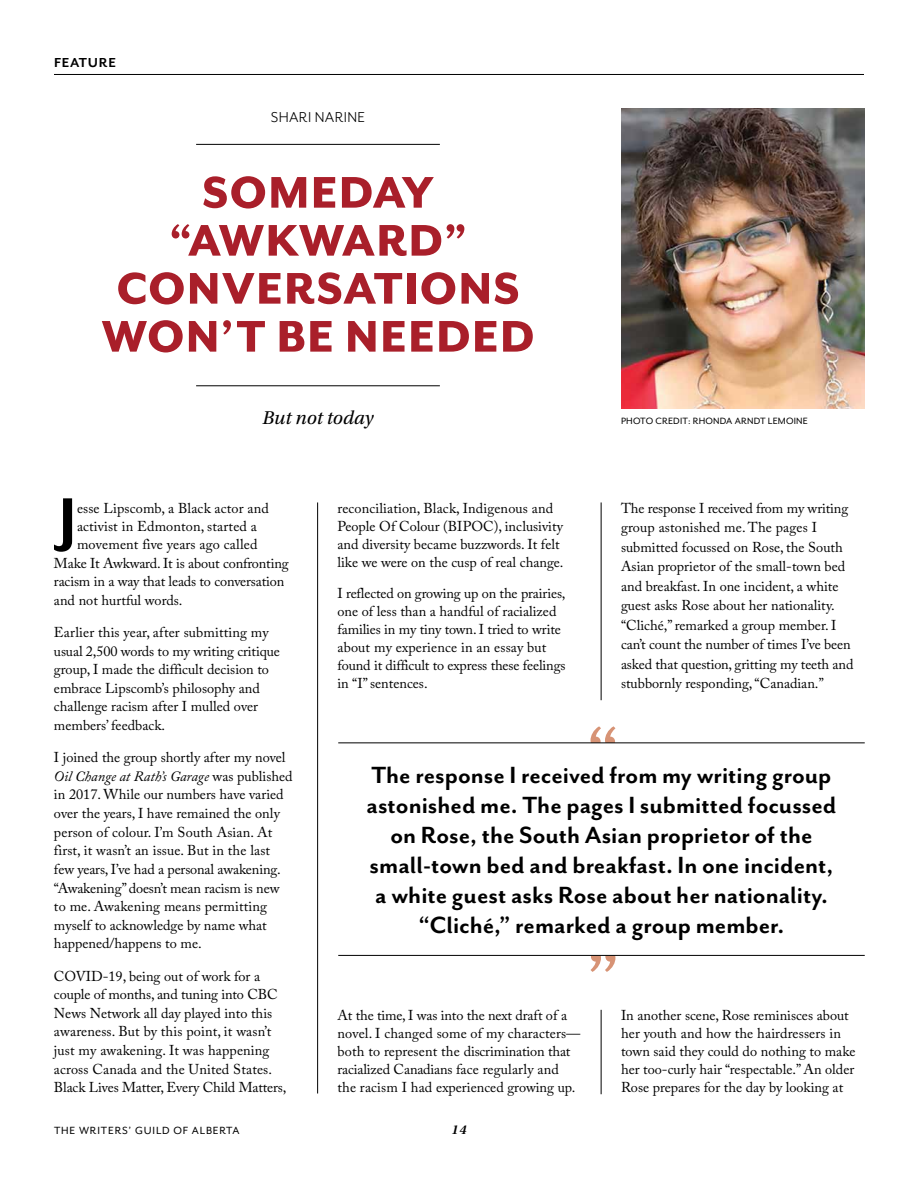
<style>
.page{position:relative;width:918px;height:1188px;background:#fff}
.page>*{position:absolute;margin:0;border:0;box-sizing:border-box;transform-origin:0 0}
.t1{font:700 66.75px "Mr Eaves San OT";color:#000;scale:1.11 1}
.t2{font:800 51px/48px "Mr Eaves San OT";letter-spacing:.02em;color:#a91f2a;text-align:center}
.t3{font:700 27px/30px "Mr Eaves San OT";color:#000;text-align:center}
.t4{font:italic 19.5px "Utopia Std";color:#000}
.t5{font:16.5px "Mr Eaves San OT";letter-spacing:.02em;color:#000}
.t6{font:700 15px "Mr Eaves San OT";letter-spacing:.05em;color:#000}
.t7{font:14.25px/18.6px "Adobe Caslon Pro";color:#000}
.t8{font:italic 600 13.5px "Utopia Std";color:#000}
.t9{font:12px "Mr Eaves San OT";letter-spacing:.07em;color:#000}
.t10{font:10.5px "Mr Eaves San OT";letter-spacing:.02em;color:#000}
.s1{font-style:italic}
</style>
<div class="page">
<hr style="left:54px;top:74px;width:810px;height:1px;background:#000">
<hr style="left:601px;top:502px;width:1px;height:198px;background:#000">
<hr style="left:601px;top:1010px;width:1px;height:84px;background:#000">
<hr style="left:317px;top:502px;width:1px;height:591px;background:#000">
<hr style="left:196px;top:144px;width:244px;height:1px;background:#000">
<hr style="left:196px;top:385px;width:244px;height:1px;background:#000">
<img style="left:621px;top:108px;width:244px;height:300px">
<svg style="left:591px;top:726px;width:24px;height:16px"></svg>
<svg style="left:591px;top:956px;width:24px;height:16px"></svg>
<hr style="left:338px;top:742px;width:527px;height:1px;background:#000">
<hr style="left:338px;top:955px;width:527px;height:1px;background:#000">
<p class="t6" style="left:54px;top:54px;width:63px">FEATURE</p>
<p class="t5" style="left:271px;top:108px;width:96px">SHARI NARINE</p>
<h2 class="t2" style="left:101px;top:169px;width:435px">SOMEDAY “AWKWARD”<br>CONVERSATIONS<br>WON’T BE NEEDED</h2>
<h3 class="t4" style="left:263px;top:407px;width:112px">But not today</h3>
<p class="t10" style="left:621px;top:416px;width:188px">PHOTO CREDIT: RHONDA ARNDT LEMOINE</p>
<h1 class="t1" style="left:58px;top:482px;width:18px">J</h1>
<p class="t7" style="left:77px;top:499px;width:193px">esse Lipscomb, a Black actor and</p>
<p class="t7" style="left:77px;top:517px;width:181px">activist in Edmonton, started a</p>
<p class="t7" style="left:77px;top:535px;width:182px">movement five years ago called</p>
<p class="t7" style="left:54px;top:553px;width:236px">Make It Awkward. It is about confronting</p>
<p class="t7" style="left:54px;top:572px;width:232px">racism in a way that leads to conversation</p>
<p class="t7" style="left:54px;top:591px;width:130px">and not hurtful words.</p>
<p class="t7" style="left:54px;top:623px;width:227px">Earlier this year, after submitting my usual 2,500 words to my writing critique group, I made the difficult decision to embrace Lipscomb’s philosophy and challenge racism after I mulled over members’ feedback.</p>
<p class="t7" style="left:54px;top:748px;width:240px">I joined the group shortly after my novel <span class="s1">Oil Change at Rath’s Garage</span> was published in 2017. While our numbers have varied over the years, I have remained the only person of colour. I’m South Asian. At first, it wasn’t an issue. But in the last few years, I’ve had a personal awakening. “Awakening” doesn’t mean racism is new to me. Awakening means permitting myself to acknowledge by name what happened/happens to me.</p>
<p class="t7" style="left:54px;top:966px;width:234px">COVID-19, being out of work for a couple of months, and tuning into CBC News Network all day played into this awareness. But by this point, it wasn’t just my awakening. It was happening across Canada and the United States.<br>Black Lives Matter, Every Child Matters,</p>
<p class="t7" style="left:338px;top:499px;width:227px;line-height:18px">reconciliation, Black, Indigenous and People Of Colour (BIPOC), inclusivity and diversity became buzzwords. It felt like we were on the cusp of real change.</p>
<p class="t7" style="left:338px;top:585px;width:230px;line-height:18px">I reflected on growing up on the prairies, one of less than a handful of racialized families in my tiny town. I tried to write about my experience in an essay but found it difficult to express these feelings in “I” sentences.</p>
<p class="t7" style="left:621px;top:498px;width:234px;line-height:19.5px">The response I received from my writing group astonished me. The pages I submitted focussed on Rose, the South Asian proprietor of the small-town bed and breakfast. In one incident, a white guest asks Rose about her nationality. “Cliché,” remarked a group member. I can’t count the number of times I’ve been asked that question, gritting my teeth and stubbornly responding, “Canadian.”</p>
<p class="t3" style="left:366px;top:760px;width:472px">The response I received from my writing group astonished me. The pages I submitted focussed on Rose, the South Asian proprietor of the small-town bed and breakfast. In one incident, a white guest asks Rose about her nationality. “Cliché,” remarked a group member.</p>
<p class="t7" style="left:338px;top:1006px;width:245px;line-height:18px">At the time, I was into the next draft of a novel. I changed some of my characters— both to represent the discrimination that racialized Canadians face regularly and the racism I had experienced growing up.</p>
<p class="t7" style="left:621px;top:1006px;width:236px;line-height:18px">In another scene, Rose reminisces about her youth and how the hairdressers in town said they could do nothing to make her too-curly hair “respectable.” An older Rose prepares for the day by looking at</p>
<p class="t9" style="left:54px;top:1124px;width:187px">THE WRITERS’ GUILD OF ALBERTA</p>
<p class="t8" style="left:452px;top:1122px;width:16px">14</p>
</div>
